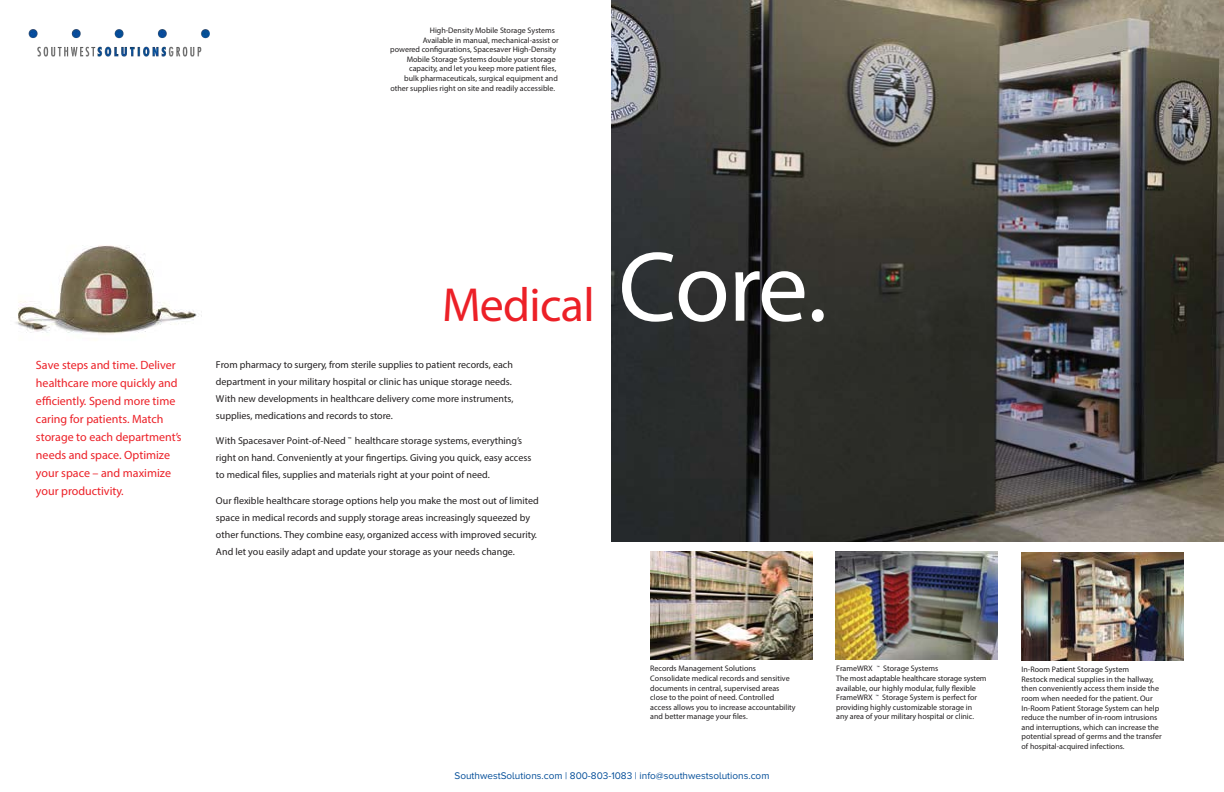
<style>
.page{position:relative;width:1224px;height:792px;background:#fff}
.page>*{position:absolute;margin:0;border:0;box-sizing:border-box;transform-origin:0 0}
.t1{font:300 48px "Avenir";letter-spacing:-.015em;color:#ec2027}
.t2{font:12px/18px "Avenir";color:#ec2027}
.t3{font:300 10px/17px "Avenir";color:#221f20}
.t4{font:10px "Proxima Nova A";color:#054f99}
.t5{font:300 8px/9.6px "Avenir";color:#221f20}
.t6{font:500 8px "Avenir";color:#221f20}
.s1{font-weight:800;font-size:100px;color:#fff}
.s2{font-weight:500}
</style>
<div class="page">
<img style="left:612px;top:0;width:612px;height:542px">
<img style="left:1021px;top:552px;width:162px;height:108px">
<img style="left:836px;top:552px;width:162px;height:108px">
<img style="left:650px;top:552px;width:162px;height:108px">
<img style="left:15px;top:245px;width:187px;height:95px">
<img style="left:29px;top:29px;width:180px;height:27px">
<p class="t6" style="left:430px;top:25px;width:127px">High-Density Mobile Storage Systems</p>
<p class="t5" style="left:423px;top:35px;width:137px">Available in manual, mechanical-assist or</p>
<p class="t5" style="left:390px;top:45px;width:168px">powered configurations, Spacesaver High-Density</p>
<p class="t5" style="left:407px;top:54px;width:151px">Mobile Storage Systems double your storage</p>
<p class="t5" style="left:409px;top:64px;width:149px">capacity, and let you keep more patient files,</p>
<p class="t5" style="left:404px;top:73px;width:155px">bulk pharmaceuticals, surgical equipment and</p>
<p class="t5" style="left:391px;top:83px;width:166px">other supplies right on site and readily accessible.</p>
<h2 class="t2" style="left:36px;top:356px;width:147px">Save steps and time. Deliver healthcare more quickly and efficiently. Spend more time caring for patients. Match storage to each department’s needs and space. Optimize your space – and maximize your productivity.</h2>
<h1 class="t1" style="left:442px;top:275px;width:387px">Medical <span class="s1">Core.</span></h1>
<p class="t3" style="left:216px;top:356px;width:299px">From pharmacy to surgery, from sterile supplies to patient records, each department in your military hospital or clinic has unique storage needs.<br>With new developments in healthcare delivery come more instruments, supplies, medications and records to store.</p>
<p class="t3" style="left:216px;top:432px;width:317px">With Spacesaver Point-of-Need <sup>™</sup> healthcare storage systems, everything’s right on hand. Conveniently at your fingertips. Giving you quick, easy access to medical files, supplies and materials right at your point of need.</p>
<p class="t3" style="left:216px;top:492px;width:324px">Our flexible healthcare storage options help you make the most out of limited space in medical records and supply storage areas increasingly squeezed by other functions. They combine easy, organized access with improved security.<br>And let you easily adapt and update your storage as your needs change.</p>
<p class="t6" style="left:650px;top:664px;width:107px">Records Management Solutions</p>
<p class="t5" style="left:650px;top:673px;width:147px">Consolidate medical records and sensitive documents in central, supervised areas close to the point of need. Controlled access allows you to increase accountability and better manage your files.</p>
<p class="t4" style="left:455px;top:770px;width:316px">SouthwestSolutions.com | 800-803-1083 | info@southwestsolutions.com</p>
<p class="t5" style="left:836px;top:664px;width:152px"><span class="s2">FrameWRX</span> <sup>™</sup> <span class="s2">Storage Systems<br></span>The most adaptable healthcare storage system available, our highly modular, fully flexible FrameWRX <sup>™</sup> Storage System is perfect for providing highly customizable storage in<br>any area of your military hospital or clinic.</p>
<p class="t6" style="left:1022px;top:665px;width:109px">In-Room Patient Storage System</p>
<p class="t5" style="left:1022px;top:674px;width:142px">Restock medical supplies in the hallway, then conveniently access them inside the room when needed for the patient. Our In-Room Patient Storage System can help reduce the number of in-room intrusions and interruptions, which can increase the potential spread of germs and the transfer of hospital-acquired infections.</p>
</div>
